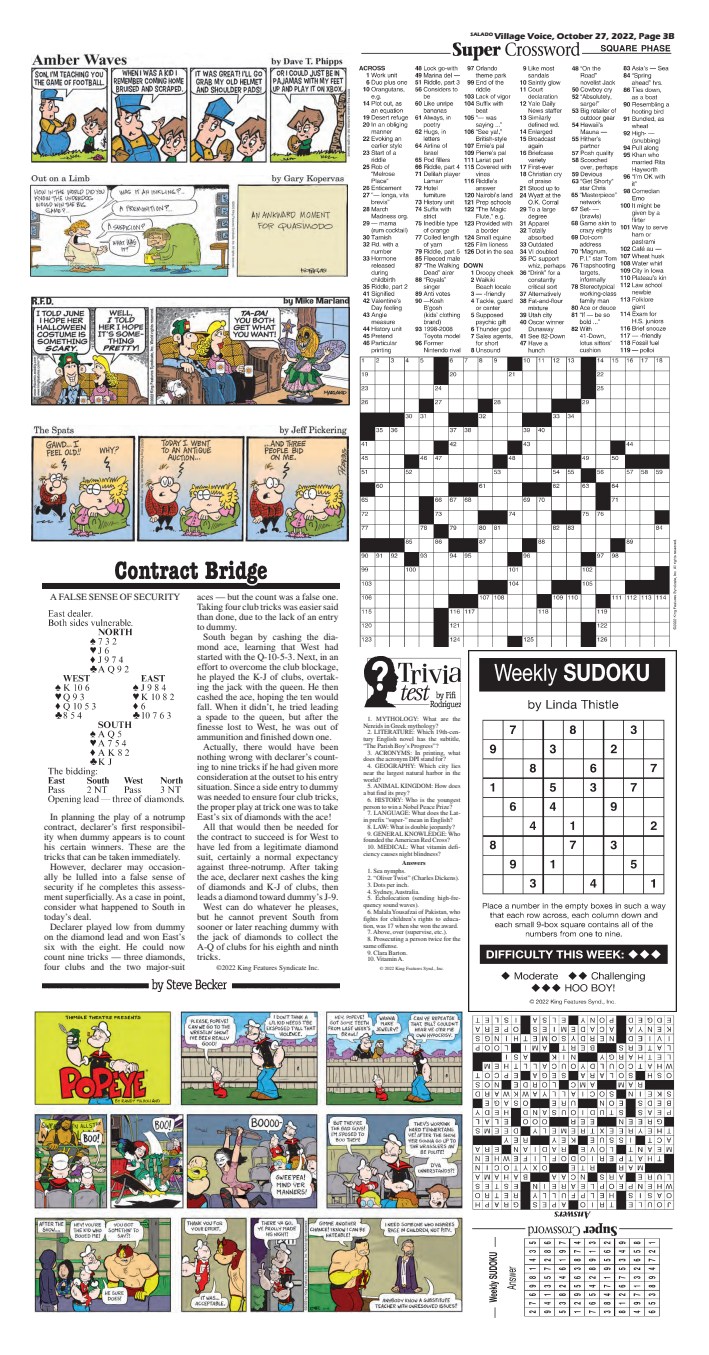
<style>
.page{position:relative;width:709px;height:1355px;background:#fff}
.page>*{position:absolute;margin:0;border:0;box-sizing:border-box;transform-origin:0 0}
.t1{font:9.45px/10px "Times LT Std";color:#231f20;text-align:justify}
.t2{font:700 8.75px "Eras ITC";color:#231f20}
.t3{font:7px "Times LT Std";color:#231f20}
.t4{font:6.39px/6.7px "Times LT Std";color:#231f20}
.t5{font:700 6.39px "Times LT Std";color:#231f20}
.t6{font:4.73px "Times LT Std";color:#231f20}
</style>
<div class="page">
<img style="left:472px;top:1015px;width:203px;height:222px">
<img style="left:469px;top:650px;width:207px;height:361px">
<img style="left:32px;top:54px;width:317px;height:109px">
<img style="left:30px;top:175px;width:317px;height:102px">
<img style="left:33px;top:299px;width:314px;height:104px">
<div style="left:31px;top:297px;width:318px;height:108px;border:1px solid #231f20"></div>
<img style="left:360px;top:42px;width:316px;height:604px">
<img style="left:31px;top:425px;width:317px;height:116px">
<img style="left:490px;top:1237px;width:169px;height:80px">
<img style="left:34px;top:1011px;width:428px;height:301px">
<img style="left:48px;top:610px;width:135px;height:193px">
<img style="left:43px;top:560px;width:296px;height:28px">
<img style="left:43px;top:979px;width:296px;height:12px">
<img style="left:364px;top:657px;width:96px;height:51px">
<p class="t2" style="left:470px;top:31px;width:206px"><sup>SALADO</sup> Village Voice, October 27, 2022, Page 3B</p>
<p class="t1" style="left:50px;top:592px;width:132px">A FALSE SENSE OF SECURITY</p>
<p class="t1" style="left:50px;top:812px;width:137px">In planning the play of a notrump</p>
<p class="t1" style="left:44px;top:822px;width:143px">contract, declarer’s first responsibil-</p>
<p class="t1" style="left:44px;top:832px;width:143px">ity when dummy appears is to count</p>
<p class="t1" style="left:44px;top:842px;width:143px">his certain winners. These are the</p>
<p class="t1" style="left:44px;top:852px;width:138px">tricks that can be taken immediately.</p>
<p class="t1" style="left:50px;top:862px;width:137px">However, declarer may occasion-</p>
<p class="t1" style="left:44px;top:872px;width:143px">ally be lulled into a false sense of</p>
<p class="t1" style="left:44px;top:882px;width:143px">security if he completes this assess-</p>
<p class="t1" style="left:44px;top:892px;width:143px">ment superficially. As a case in point,</p>
<p class="t1" style="left:44px;top:902px;width:143px">consider what happened to South in</p>
<p class="t1" style="left:44px;top:912px;width:49px">today’s deal.</p>
<p class="t1" style="left:50px;top:922px;width:137px">Declarer played low from dummy</p>
<p class="t1" style="left:44px;top:931px;width:143px">on the diamond lead and won East’s</p>
<p class="t1" style="left:44px;top:941px;width:143px">six with the eight. He could now</p>
<p class="t1" style="left:44px;top:951px;width:143px">count nine tricks — three diamonds,</p>
<p class="t1" style="left:44px;top:961px;width:143px">four clubs and the two major-suit</p>
<p class="t1" style="left:197px;top:592px;width:143px">aces — but the count was a false one.<br>Taking four club tricks was easier said than done, due to the lack of an entry to dummy.</p>
<p class="t1" style="left:203px;top:632px;width:137px">South began by cashing the dia-</p>
<p class="t1" style="left:197px;top:642px;width:143px">mond ace, learning that West had</p>
<p class="t1" style="left:197px;top:652px;width:143px">started with the Q-10-5-3. Next, in an</p>
<p class="t1" style="left:197px;top:662px;width:143px">effort to overcome the club blockage,</p>
<p class="t1" style="left:197px;top:672px;width:143px">he played the K-J of clubs, overtak-</p>
<p class="t1" style="left:197px;top:682px;width:143px">ing the jack with the queen. He then</p>
<p class="t1" style="left:197px;top:692px;width:143px">cashed the ace, hoping the ten would</p>
<p class="t1" style="left:197px;top:702px;width:143px">fall. When it didn’t, he tried leading</p>
<p class="t1" style="left:197px;top:712px;width:143px">a spade to the queen, but after the</p>
<p class="t1" style="left:197px;top:722px;width:143px">finesse lost to West, he was out of</p>
<p class="t1" style="left:197px;top:732px;width:136px">ammunition and finished down one.</p>
<p class="t1" style="left:203px;top:742px;width:137px">Actually, there would have been</p>
<p class="t1" style="left:197px;top:752px;width:143px">nothing wrong with declarer’s count-</p>
<p class="t1" style="left:197px;top:762px;width:143px">ing to nine tricks if he had given more</p>
<p class="t1" style="left:197px;top:772px;width:143px">consideration at the outset to his entry</p>
<p class="t1" style="left:197px;top:782px;width:143px">situation. Since a side entry to dummy</p>
<p class="t1" style="left:197px;top:792px;width:143px">was needed to ensure four club tricks,</p>
<p class="t1" style="left:197px;top:802px;width:143px">the proper play at trick one was to take</p>
<p class="t1" style="left:197px;top:812px;width:136px">East’s six of diamonds with the ace!</p>
<p class="t1" style="left:203px;top:822px;width:137px">All that would then be needed for</p>
<p class="t1" style="left:197px;top:832px;width:143px">the contract to succeed is for West to</p>
<p class="t1" style="left:197px;top:842px;width:143px">have led from a legitimate diamond</p>
<p class="t1" style="left:197px;top:852px;width:143px">suit, certainly a normal expectancy</p>
<p class="t1" style="left:197px;top:862px;width:143px">against three-notrump. After taking</p>
<p class="t1" style="left:197px;top:872px;width:143px">the ace, declarer next cashes the king</p>
<p class="t1" style="left:197px;top:882px;width:143px">of diamonds and K-J of clubs, then</p>
<p class="t1" style="left:197px;top:892px;width:143px">leads a diamond toward dummy’s J-9.</p>
<p class="t1" style="left:203px;top:902px;width:137px">West can do whatever he pleases,</p>
<p class="t1" style="left:197px;top:912px;width:143px">but he cannot prevent South from</p>
<p class="t1" style="left:197px;top:922px;width:143px">sooner or later reaching dummy with</p>
<p class="t1" style="left:197px;top:932px;width:143px">the jack of diamonds to collect the</p>
<p class="t1" style="left:197px;top:942px;width:143px">A-Q of clubs for his eighth and ninth</p>
<p class="t1" style="left:197px;top:952px;width:25px">tricks.</p>
<p class="t3" style="left:216px;top:963px;width:104px">©2022 King Features Syndicate Inc.</p>
<p class="t4" style="left:363px;top:715px;width:99px;text-indent:4px">1. MYTHOLOGY: What are the<br>Nereids in Greek mythology?</p>
<p class="t4" style="left:363px;top:729px;width:99px;text-align:justify;text-indent:4px">2. LITERATURE: Which 19th-cen&shy;tury English novel has the subtitle, “The Parish Boy’s Progress”?</p>
<p class="t4" style="left:363px;top:749px;width:99px;text-indent:4px">3. ACRONYMS: In printing, what does the acronym DPI stand for?</p>
<p class="t4" style="left:363px;top:762px;width:99px;text-align:justify;text-indent:4px">4. GEOGRAPHY: Which city lies near the largest natural harbor in the world?</p>
<p class="t4" style="left:363px;top:783px;width:99px;text-indent:4px">5. ANIMAL KINGDOM: How does a bat find its prey?</p>
<p class="t4" style="left:363px;top:796px;width:99px;text-indent:4px">6. HISTORY: Who is the youngest person to win a Nobel Peace Prize?</p>
<p class="t4" style="left:363px;top:810px;width:99px;text-indent:4px">7. LANGUAGE: What does the Lat&shy;in prefix “super-” mean in English?</p>
<p class="t4" style="left:367px;top:823px;width:89px">8. LAW: What is double jeopardy?</p>
<p class="t4" style="left:363px;top:830px;width:99px;text-indent:4px">9. GENERAL KNOWLEDGE: Who founded the American Red Cross?</p>
<p class="t4" style="left:363px;top:843px;width:99px;text-indent:4px">10. MEDICAL: What vitamin defi&shy;ciency causes night blindness?</p>
<p class="t5" style="left:402px;top:858px;width:25px">Answers</p>
<p class="t4" style="left:367px;top:868px;width:40px">1. Sea nymphs.</p>
<p class="t4" style="left:367px;top:874px;width:94px">2. “Oliver Twist” (Charles Dickens).</p>
<p class="t4" style="left:367px;top:881px;width:43px">3. Dots per inch.</p>
<p class="t4" style="left:367px;top:888px;width:54px">4. Sydney, Australia.</p>
<p class="t4" style="left:363px;top:895px;width:99px;text-indent:4px">5. Echolocation (sending high-fre&shy;quency sound waves).</p>
<p class="t4" style="left:363px;top:908px;width:99px;text-align:justify;text-indent:4px">6. Malala Yousafzai of Pakistan, who fights for children’s rights to educa&shy;tion, was 17 when she won the award.</p>
<p class="t4" style="left:367px;top:928px;width:82px">7. Above, over (supervise, etc.).</p>
<p class="t4" style="left:363px;top:935px;width:99px;text-indent:4px">8. Prosecuting a person twice for the same offense.</p>
<p class="t4" style="left:367px;top:949px;width:42px">9. Clara Barton.</p>
<p class="t4" style="left:367px;top:955px;width:38px">10. Vitamin A.</p>
<p class="t6" style="left:380px;top:965px;width:66px">© 2022 King Features Synd., Inc.</p>
</div>
